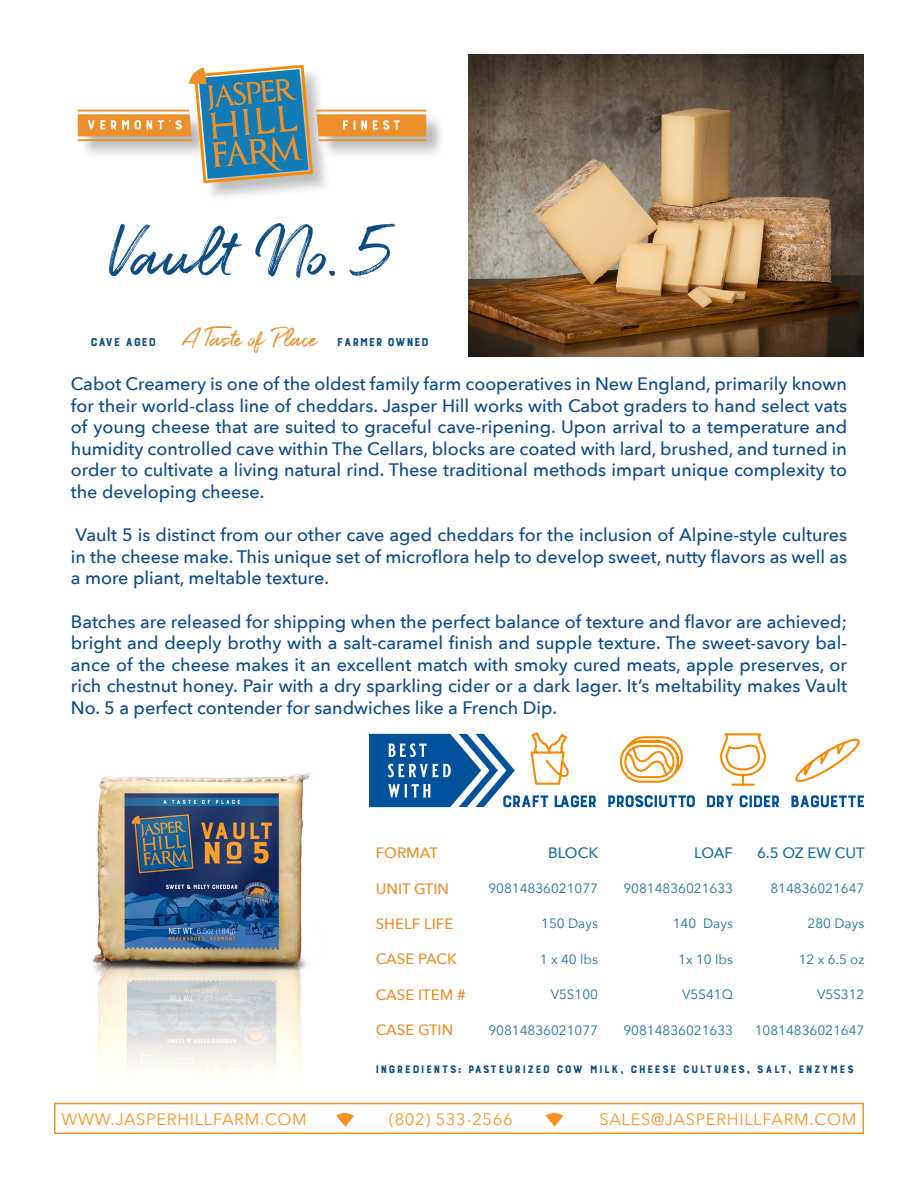
<style>
.page{position:relative;width:918px;height:1188px;background:#fff}
.page>*{position:absolute;margin:0;border:0;box-sizing:border-box;transform-origin:0 0}
.Paragraph_Style_1{font:96px "Perfetto";color:#0c4d83}
.t1{font:36px "Perfetto";letter-spacing:-.04em;color:#eb8f2c}
.t2{font:500 18px/21.6px "Avenir Next";color:#0c4c89;text-align:justify}
.Table_Style{font:16.5px "Avenir Next";letter-spacing:.04em;color:#f79521}
.Table_Style-2{font:500 15px "Avenir Next";color:#eb8f2c}
.t3{font:15px "Burford Base";color:#0c4d83}
.t4{font:500 15px "Avenir Next";color:#1b719d}
.t5{font:14.25px "Burford Base";letter-spacing:.06em;color:#0c4d83}
.t6{font:13.5px "Avenir Next";color:#1b719d}
</style>
<div class="page">
<img style="left:468px;top:54px;width:396px;height:302px">
<div style="left:54px;top:1103px;width:810px;height:31px;border:2px solid #f79521"></div>
<svg style="left:336px;top:1113px;width:18px;height:14px"></svg>
<svg style="left:545px;top:1113px;width:18px;height:14px"></svg>
<img style="left:93px;top:773px;width:219px;height:305px">
<svg style="left:369px;top:732px;width:227px;height:75px"></svg>
<svg style="left:720px;top:733px;width:46px;height:53px"></svg>
<svg style="left:707px;top:795px;width:27px;height:12px"></svg>
<svg style="left:740px;top:795px;width:39px;height:12px"></svg>
<svg style="left:791px;top:795px;width:73px;height:12px"></svg>
<svg style="left:795px;top:738px;width:65px;height:45px"></svg>
<svg style="left:608px;top:795px;width:87px;height:12px"></svg>
<svg style="left:619px;top:736px;width:64px;height:47px"></svg>
<div style="left:80px;top:68px;width:365px;height:133px;background:#231f20;opacity:.3"></div>
<svg style="left:78px;top:64px;width:348px;height:121px"></svg>
<p class="Paragraph_Style_1" style="left:109px;top:205px;width:287px">Vault No. 5</p>
<p class="t3" style="left:90px;top:334px;width:68px">Cave Aged</p>
<p class="t1" style="left:182px;top:320px;width:135px">A Taste of P lace</p>
<p class="t3" style="left:337px;top:334px;width:94px">FArmer owned</p>
<p class="t2" style="left:71px;top:372px;width:778px">Cabot Creamery is one of the oldest family farm cooperatives in New England, primarily known for their world-class line of cheddars. Jasper Hill works with Cabot graders to hand select vats of young cheese that are suited to graceful cave-ripening. Upon arrival to a temperature and humidity controlled cave within The Cellars, blocks are coated with lard, brushed, and turned in order to cultivate a living natural rind. These traditional methods impart unique complexity to the developing cheese.</p>
<p class="t2" style="left:71px;top:524px;width:778px">Vault 5 is distinct from our other cave aged cheddars for the inclusion of Alpine-style cultures in the cheese make. This unique set of microflora help to develop sweet, nutty flavors as well as a more pliant, meltable texture.</p>
<p class="t2" style="left:71px;top:610px;width:778px">Batches are released for shipping when the perfect balance of texture and flavor are achieved; bright and deeply brothy with a salt-caramel finish and supple texture. The sweet-savory bal&shy;ance of the cheese makes it an excellent match with smoky cured meats, apple preserves, or rich chestnut honey. Pair with a dry sparkling cider or a dark lager. It’s meltability makes Vault No. 5 a perfect contender for sandwiches like a French Dip.</p>
<p class="Table_Style-2" style="left:376px;top:840px;width:64px">FORMAT</p>
<p class="t4" style="left:548px;top:840px;width:52px">BLOCK</p>
<p class="t4" style="left:694px;top:840px;width:40px">LOAF</p>
<p class="t4" style="left:757px;top:840px;width:109px">6.5 OZ EW CUT</p>
<p class="Table_Style-2" style="left:376px;top:876px;width:75px">UNIT GTIN</p>
<p class="t6" style="left:488px;top:877px;width:111px">90814836021077</p>
<p class="t6" style="left:623px;top:877px;width:111px">90814836021633</p>
<p class="t6" style="left:770px;top:877px;width:95px">814836021647</p>
<p class="Table_Style-2" style="left:376px;top:911px;width:79px">SHELF LIFE</p>
<p class="t6" style="left:541px;top:912px;width:58px">150 Days</p>
<p class="t6" style="left:673px;top:912px;width:62px">140 Days</p>
<p class="t6" style="left:808px;top:912px;width:58px">280 Days</p>
<p class="Table_Style-2" style="left:376px;top:946px;width:83px">CASE PACK</p>
<p class="t6" style="left:540px;top:948px;width:60px">1 x 40 lbs</p>
<p class="t6" style="left:678px;top:948px;width:56px">1x 10 lbs</p>
<p class="t6" style="left:799px;top:948px;width:67px">12 x 6.5 oz</p>
<p class="Table_Style-2" style="left:376px;top:982px;width:91px">CASE ITEM #</p>
<p class="t6" style="left:551px;top:983px;width:49px">V5S100</p>
<p class="t6" style="left:682px;top:983px;width:52px">V5S41Q</p>
<p class="t6" style="left:817px;top:983px;width:49px">V5S312</p>
<p class="Table_Style-2" style="left:376px;top:1017px;width:79px">CASE GTIN</p>
<p class="t6" style="left:488px;top:1018px;width:111px">90814836021077</p>
<p class="t6" style="left:623px;top:1018px;width:111px">90814836021633</p>
<p class="t6" style="left:755px;top:1018px;width:111px">10814836021647</p>
<p class="t5" style="left:375px;top:1062px;width:481px">INGREDIENTS: Pasteurized COW MILK, cheese cultures, Salt, Enzymes</p>
<p class="Table_Style" style="left:62px;top:1105px;width:247px">WWW.JASPERHILLFARM.COM</p>
<p class="Table_Style" style="left:389px;top:1105px;width:125px">(802) 533-2566</p>
<p class="Table_Style" style="left:599px;top:1105px;width:259px">SALES@JASPERHILLFARM.COM</p>
</div>
